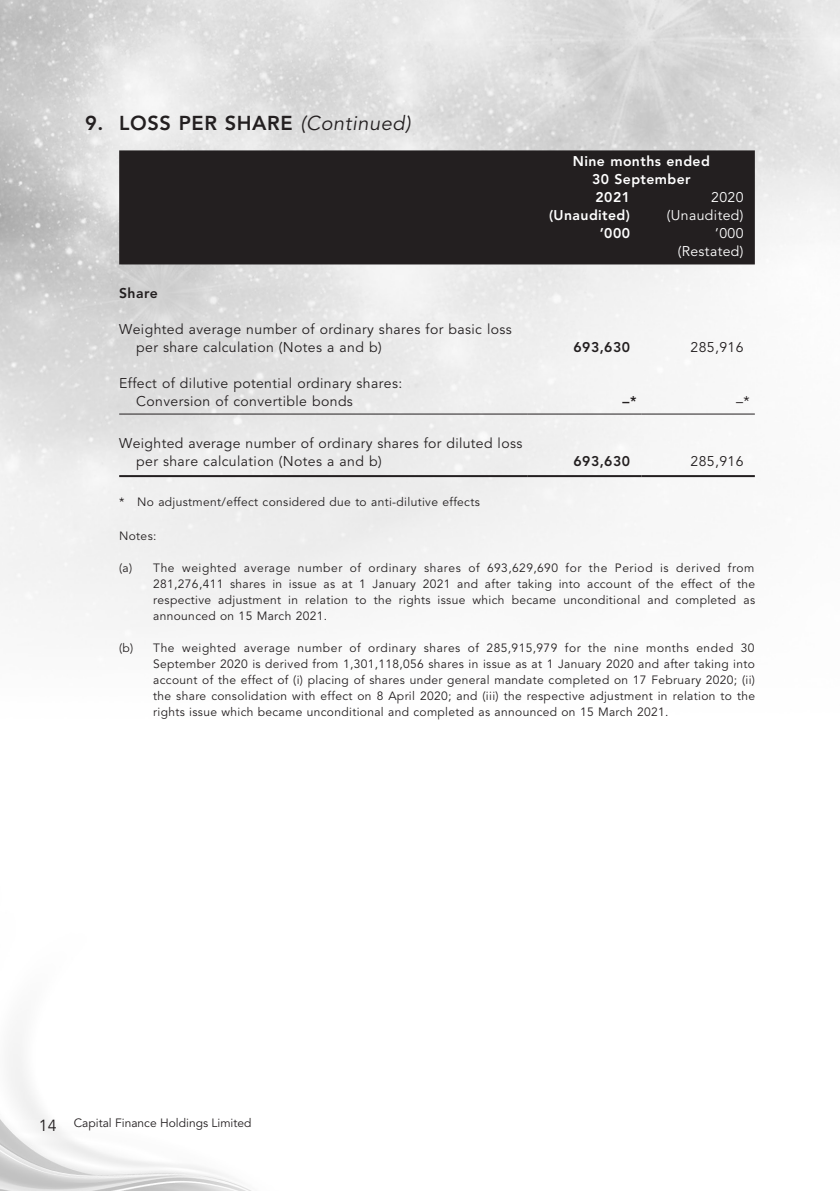
<style>
.page{position:relative;width:840px;height:1191px;background:#fff}
.page>*{position:absolute;margin:0;border:0;box-sizing:border-box;transform-origin:0 0}
._01_H1{font:800 20px "Avenir LT Std";letter-spacing:.03em;color:#231f20}
._50_Table_txt_sub{font:14px/18px "Avenir LT Std";letter-spacing:.03em;color:#231f20}
._50_Table_txt{font:800 14px "Avenir LT Std";letter-spacing:.03em;color:#fff}
._50_Table_txt-2{font:14px "Avenir LT Std";letter-spacing:.03em;color:#fff}
._50_Table_txt-3{font:800 14px "Avenir LT Std";letter-spacing:.03em;color:#231f20}
._50_Table_txt-4{font:14px "Avenir LT Std";letter-spacing:.03em;color:#231f20}
._50_Table_txt_sub-2{font:800 14px "Avenir LT Std";letter-spacing:.03em;color:#231f20}
._06_Notes{font:12px/16px "Avenir LT Std";letter-spacing:.03em;color:#231f20;text-align:justify}
._06_Notes-2{font:12px "Avenir LT Std";color:#231f20}
.s1{font-weight:400;font-style:italic}
.s2{font-size:16px}
</style>
<div class="page">
<img style="left:0;top:0;width:839px;height:1191px">
<div style="left:119px;top:150px;width:635px;height:114px;background:#231f20"></div>
<hr style="left:119px;top:413px;width:408px;height:1px;background:#231f20">
<hr style="left:527px;top:413px;width:114px;height:1px;background:#231f20">
<hr style="left:641px;top:413px;width:113px;height:1px;background:#231f20">
<hr style="left:119px;top:475px;width:408px;height:2px;background:#231f20">
<hr style="left:527px;top:475px;width:114px;height:2px;background:#231f20">
<hr style="left:641px;top:475px;width:113px;height:2px;background:#231f20">
<p class="_01_H1" style="left:85px;top:111px;width:327px">9. LOSS PER SHARE <span class="s1">(Continued)</span></p>
<p class="_50_Table_txt_sub-2" style="left:119px;top:285px;width:40px">Share</p>
<p class="_50_Table_txt_sub" style="left:136px;top:321px;width:377px;text-indent:-17px">Weighted average number of ordinary shares for basic loss per share calculation (Notes a and b)</p>
<p class="_50_Table_txt" style="left:572px;top:153px;width:138px">Nine months ended</p>
<p class="_50_Table_txt" style="left:591px;top:171px;width:100px">30 September</p>
<p class="_50_Table_txt" style="left:595px;top:189px;width:36px">2021</p>
<p class="_50_Table_txt-2" style="left:710px;top:189px;width:34px">2020</p>
<p class="_50_Table_txt" style="left:548px;top:207px;width:82px">(Unaudited)</p>
<p class="_50_Table_txt-2" style="left:666px;top:207px;width:78px">(Unaudited)</p>
<p class="_50_Table_txt" style="left:599px;top:225px;width:32px">’000</p>
<p class="_50_Table_txt-2" style="left:715px;top:225px;width:30px">’000</p>
<p class="_50_Table_txt-2" style="left:677px;top:243px;width:67px">(Restated)</p>
<p class="_50_Table_txt-3" style="left:573px;top:339px;width:58px">693,630</p>
<p class="_50_Table_txt-4" style="left:690px;top:339px;width:54px">285,916</p>
<p class="_50_Table_txt_sub" style="left:119px;top:375px;width:284px">Effect of dilutive potential ordinary shares:</p>
<p class="_50_Table_txt_sub" style="left:136px;top:393px;width:218px">Conversion of convertible bonds</p>
<p class="_50_Table_txt-3" style="left:622px;top:393px;width:15px">–*</p>
<p class="_50_Table_txt-4" style="left:735px;top:393px;width:15px">–*</p>
<p class="_50_Table_txt_sub" style="left:136px;top:435px;width:387px;text-indent:-17px">Weighted average number of ordinary shares for diluted loss per share calculation (Notes a and b)</p>
<p class="_50_Table_txt-3" style="left:573px;top:453px;width:58px">693,630</p>
<p class="_50_Table_txt-4" style="left:690px;top:453px;width:54px">285,916</p>
<p class="_06_Notes" style="left:119px;top:494px;width:362px">* No adjustment/effect considered due to anti-dilutive effects</p>
<p class="_06_Notes" style="left:119px;top:528px;width:39px">Notes:</p>
<p class="_06_Notes" style="left:153px;top:560px;width:603px;text-indent:-34px">(a) The weighted average number of ordinary shares of 693,629,690 for the Period is derived from 281,276,411 shares in issue as at 1 January 2021 and after taking into account of the effect of the respective adjustment in relation to the rights issue which became unconditional and completed as announced on 15 March 2021.</p>
<p class="_06_Notes" style="left:153px;top:640px;width:603px;text-indent:-34px">(b) The weighted average number of ordinary shares of 285,915,979 for the nine months ended 30<br>September 2020 is derived from 1,301,118,056 shares in issue as at 1 January 2020 and after taking into account of the effect of (i) placing of shares under general mandate completed on 17 February 2020; (ii) the share consolidation with effect on 8 April 2020; and (iii) the respective adjustment in relation to the rights issue which became unconditional and completed as announced on 15 March 2021.</p>
<p class="_06_Notes-2" style="left:39px;top:1116px;width:214px"><span class="s2">14</span> Capital Finance Holdings Limited</p>
</div>
